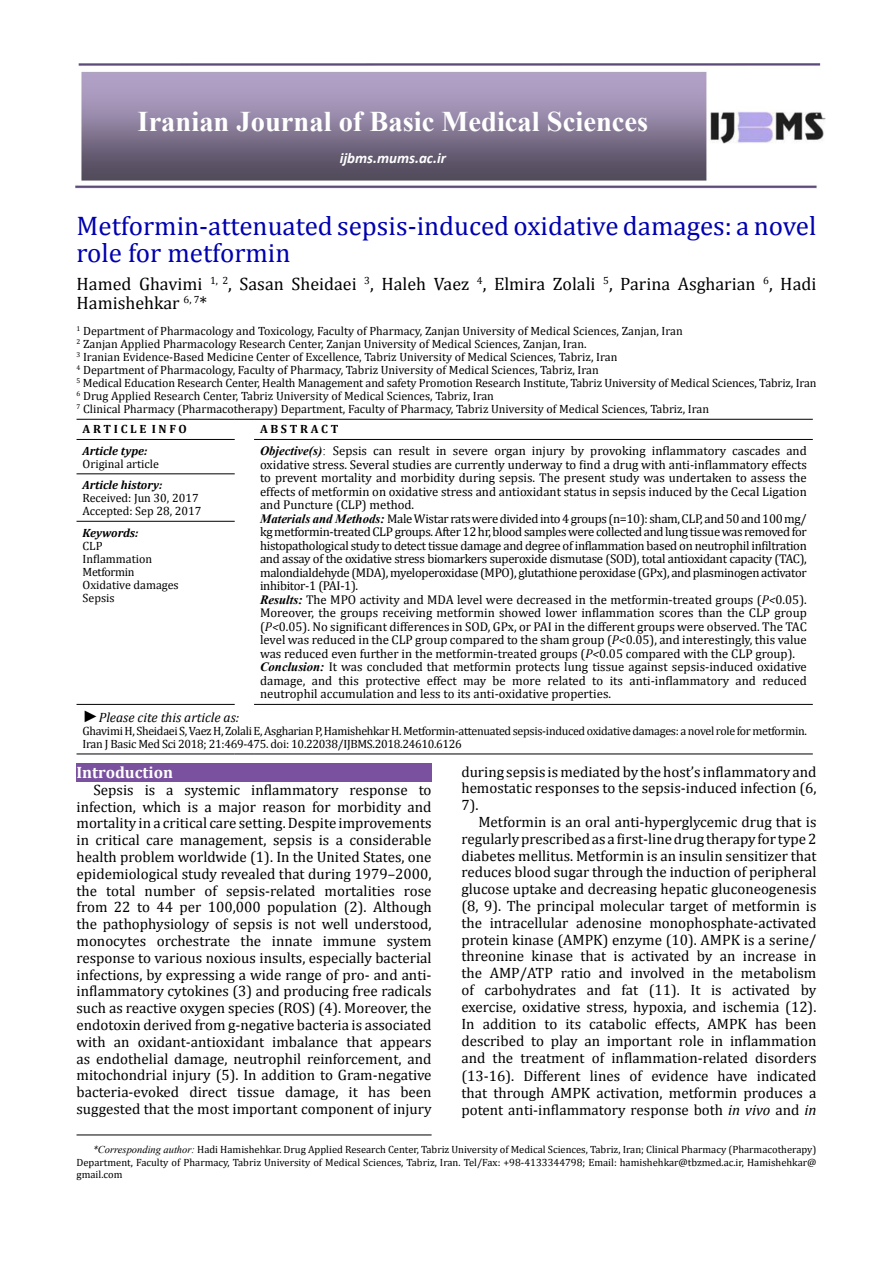
<style>
.page{position:relative;width:893px;height:1263px;background:#fff}
.page>*{position:absolute;margin:0;border:0;box-sizing:border-box;transform-origin:0 0}
.t1{font:700 28.5px "Times New Roman";color:#fff}
.t2{font:27px/27px "Cambria";color:#0000af}
.t3{font:18px/19.4px "Cambria";color:#000}
.t4{font:700 16.5px "Cambria";color:#fff}
.t5{font:15px/16.8px "Cambria";color:#000;text-align:justify}
.t6{font:italic 700 15px "Calibri";color:#fff}
.t7{font:italic 13.5px "Cambria";color:#000}
.t8{font:12.75px/13.5px "Cambria";color:#000}
.t9{font:12px/12.9px "Cambria";color:#000}
.t10{font:12px/13px "Cambria Math";letter-spacing:-.025em;color:#000}
.t11{font:12px/13px "Cambria Math";color:#000}
.t12{font:italic 700 12px "Cambria";color:#000}
.t13{font:700 12px "Cambria";color:#000}
.t14{font:10.5px/12.6px "Cambria";color:#000;text-align:justify}
.s1{font-family:"Times New Roman";font-weight:700;font-style:italic}
.s2{font-family:"Times New Roman"}
.s3{font-style:italic}
.s4{font-family:"Times New Roman";font-size:16.5px}
.s5{font-family:"Times New Roman";font-style:italic}
</style>
<div class="page">
<hr style="left:77px;top:1135px;width:355px;height:1px;background:#000">
<img style="left:75px;top:64px;width:750px;height:125px">
<hr style="left:77px;top:419px;width:158px;height:1px;background:#000">
<svg style="left:235px;top:419px;width:19px;height:1px"></svg>
<hr style="left:254px;top:419px;width:559px;height:1px;background:#000">
<hr style="left:77px;top:439px;width:158px;height:1px;background:#000">
<hr style="left:77px;top:473px;width:158px;height:1px;background:#000">
<hr style="left:254px;top:439px;width:559px;height:1px;background:#000">
<hr style="left:77px;top:521px;width:158px;height:1px;background:#000">
<hr style="left:77px;top:753px;width:158px;height:1px;background:#000">
<svg style="left:235px;top:753px;width:19px;height:1px"></svg>
<hr style="left:254px;top:753px;width:559px;height:1px;background:#000">
<hr style="left:77px;top:704px;width:158px;height:1px;background:#000">
<hr style="left:254px;top:704px;width:559px;height:1px;background:#000">
<div style="left:77px;top:763px;width:355px;height:19px;background:#7a519e"></div>
<h1 class="t1" style="left:138px;top:102px;width:512px">Iranian Journal of Basic Medical Sciences</h1>
<p class="t6" style="left:340px;top:149px;width:108px">ijbms.mums.ac.ir</p>
<h2 class="t2" style="left:77px;top:212px;width:741px">Metformin-attenuated sepsis-induced oxidative damages: a novel role for metformin</h2>
<p class="t3" style="left:77px;top:274px;width:741px">Hamed Ghavimi <sup>1,</sup> <sup>2</sup>, Sasan Sheidaei <sup>3</sup>, Haleh Vaez <sup>4</sup>, Elmira Zolali <sup>5</sup>, Parina Asgharian <sup>6</sup>, Hadi<br>Hamishehkar <sup>6,</sup> <sup>7</sup>*</p>
<p class="t9" style="left:77px;top:325px;width:741px"><sup>1</sup> Department of Pharmacology and Toxicology, Faculty of Pharmacy, Zanjan University of Medical Sciences, Zanjan, Iran<br><sup>2</sup> Zanjan Applied Pharmacology Research Center, Zanjan University of Medical Sciences, Zanjan, Iran.<br><sup>3</sup> Iranian Evidence-Based Medicine Center of Excellence, Tabriz University of Medical Sciences, Tabriz, Iran<br><sup>4</sup> Department of Pharmacology, Faculty of Pharmacy, Tabriz University of Medical Sciences, Tabriz, Iran<br><sup>5</sup> Medical Education Research Center, Health Management and safety Promotion Research Institute, Tabriz University of Medical Sciences, Tabriz, Iran <sup>6</sup> Drug Applied Research Center, Tabriz University of Medical Sciences, Tabriz, Iran<br><sup>7</sup> Clinical Pharmacy (Pharmacotherapy) Department, Faculty of Pharmacy, Tabriz University of Medical Sciences, Tabriz, Iran</p>
<p class="t13" style="left:83px;top:421px;width:106px">A R T I C L E I N F O</p>
<p class="t13" style="left:260px;top:421px;width:80px">A B S T R A C T</p>
<p class="t12" style="left:83px;top:442px;width:66px">Article type:</p>
<p class="t11" style="left:83px;top:457px;width:78px">Original article</p>
<p class="t8" style="left:260px;top:444px;width:548px"><span class="s1">Objective(s)</span><span class="s2">:</span> Sepsis can result in severe organ injury by provoking inflammatory cascades and oxidative stress. Several studies are currently underway to find a drug with anti-inflammatory effects to prevent mortality and morbidity during sepsis. The present study was undertaken to assess the effects of metformin on oxidative stress and antioxidant status in sepsis induced by the Cecal Ligation and Puncture (CLP) method.<br><span class="s1">Materials and Methods:</span> Male Wistar rats were divided into 4 groups (n=10): sham, CLP, and 50 and 100 mg/ kg metformin-treated CLP groups. After 12 hr, blood samples were collected and lung tissue was removed for histopathological study to detect tissue damage and degree of inflammation based on neutrophil infiltration and assay of the oxidative stress biomarkers superoxide dismutase (SOD), total antioxidant capacity (TAC), malondialdehyde (MDA), myeloperoxidase (MPO), glutathione peroxidase (GPx), and plasminogen activator inhibitor‐1 (PAI‐1).<br><span class="s1">Results:</span> The MPO activity and MDA level were decreased in the metformin-treated groups (<span class="s3">P&lt;</span>0.05).<br>Moreover, the groups receiving metformin showed lower inflammation scores than the CLP group (<span class="s3">P&lt;</span>0.05). No significant differences in SOD, GPx, or PAI in the different groups were observed. The TAC level was reduced in the CLP group compared to the sham group (<span class="s3">P&lt;</span>0.05), and interestingly, this value was reduced even further in the metformin-treated groups (<span class="s3">P&lt;</span>0.05 compared with the CLP group).<br><span class="s1">Conclusion:</span> It was concluded that metformin protects lung tissue against sepsis-induced oxidative damage, and this protective effect may be more related to its anti-inflammatory and reduced neutrophil accumulation and less to its anti-oxidative properties.</p>
<p class="t12" style="left:83px;top:477px;width:81px">Article history:</p>
<p class="t11" style="left:83px;top:491px;width:120px">Received: Jun 30, 2017<br>Accepted: Sep 28, 2017</p>
<p class="t12" style="left:83px;top:524px;width:57px">Keywords:</p>
<p class="t9" style="left:83px;top:539px;width:98px">CLP<br>Inflammation<br>Metformin<br>Oxidative damages<br>Sepsis</p>
<p class="t7" style="left:83px;top:708px;width:158px"><span class="s4">►</span>Please cite this article as:</p>
<p class="t10" style="left:83px;top:724px;width:726px">Ghavimi H, Sheidaei S, Vaez H, Zolali E, Asgharian P, Hamishehkar H. Metformin-attenuated sepsis-induced oxidative damages: a novel role for metformin.<br>Iran J Basic Med Sci 2018; 21:469-475. doi: 10.22038/IJBMS.2018.24610.6126</p>
<p class="t4" style="left:77px;top:760px;width:98px">Introduction</p>
<p class="t5" style="left:77px;top:781px;width:357px;text-indent:17px">Sepsis is a systemic inflammatory response to infection, which is a major reason for morbidity and mortality in a critical care setting. Despite improvements in critical care management, sepsis is a considerable health problem worldwide (1). In the United States, one epidemiological study revealed that during 1979–2000, the total number of sepsis-related mortalities rose from 22 to 44 per 100,000 population (2). Although the pathophysiology of sepsis is not well understood, monocytes orchestrate the innate immune system response to various noxious insults, especially bacterial infections, by expressing a wide range of pro- and anti&shy;inflammatory cytokines (3) and producing free radicals such as reactive oxygen species (ROS) (4). Moreover, the endotoxin derived from g-negative bacteria is associated with an oxidant-antioxidant imbalance that appears as endothelial damage, neutrophil reinforcement, and mitochondrial injury (5). In addition to Gram-negative bacteria-evoked direct tissue damage, it has been suggested that the most important component of injury</p>
<p class="t5" style="left:461px;top:763px;width:357px">during sepsis is mediated by the host’s inflammatory and hemostatic responses to the sepsis-induced infection (6, 7).</p>
<p class="t5" style="left:461px;top:813px;width:357px;text-indent:17px">Metformin is an oral anti-hyperglycemic drug that is regularly prescribed as a first-line drug therapy for type 2 diabetes mellitus. Metformin is an insulin sensitizer that reduces blood sugar through the induction of peripheral glucose uptake and decreasing hepatic gluconeogenesis (8, 9). The principal molecular target of metformin is the intracellular adenosine monophosphate-activated protein kinase (AMPK) enzyme (10). AMPK is a serine/ threonine kinase that is activated by an increase in the AMP/ATP ratio and involved in the metabolism of carbohydrates and fat (11). It is activated by exercise, oxidative stress, hypoxia, and ischemia (12).<br>In addition to its catabolic effects, AMPK has been described to play an important role in inflammation and the treatment of inflammation-related disorders (13-16). Different lines of evidence have indicated that through AMPK activation, metformin produces a potent anti-inflammatory response both <span class="s3">in vivo</span> and <span class="s3">in</span></p>
<p class="t14" style="left:77px;top:1143px;width:741px;text-indent:17px"><span class="s3">*</span><span class="s5">Corresponding author:</span> Hadi Hamishehkar. Drug Applied Research Center, Tabriz University of Medical Sciences, Tabriz, Iran; Clinical Pharmacy (Pharmacotherapy)<br>Department, Faculty of Pharmacy, Tabriz University of Medical Sciences, Tabriz, Iran. Tel/Fax: +98-4133344798; Email: hamishehkar@tbzmed.ac.ir, Hamishehkar@ gmail.com</p>
</div>
